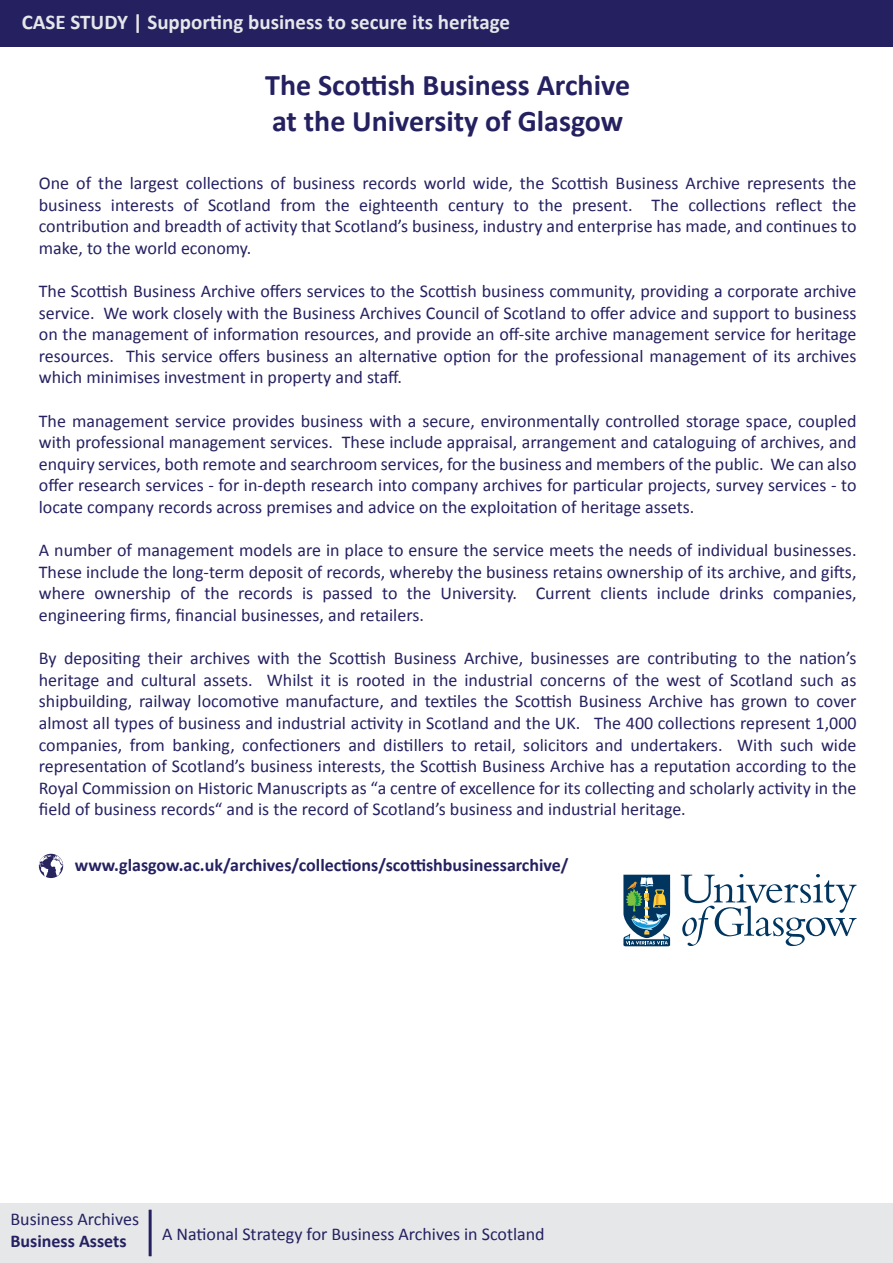
<style>
.page{position:relative;width:893px;height:1263px;background:#fff}
.page>*{position:absolute;margin:0;border:0;box-sizing:border-box;transform-origin:0 0}
.t1{font:700 30px/36px "Calibri";color:#252161}
.t2{font:700 21px "Calibri";color:#e6e7e9}
.t3{font:18px/21.6px "Calibri";color:#252161;text-align:justify}
.t4{font:700 18px "Calibri";color:#252161}
</style>
<div class="page">
<div style="left:0;top:1203px;width:893px;height:60px;background:#e6e7e9"></div>
<hr style="left:149px;top:1210px;width:3px;height:46px;background:#252161">
<div style="left:0;top:0;width:893px;height:47px;background:#252161"></div>
<svg style="left:39px;top:854px;width:24px;height:24px"></svg>
<svg style="left:39px;top:855px;width:24px;height:22px"></svg>
<svg style="left:681px;top:874px;width:176px;height:72px"></svg>
<svg style="left:623px;top:875px;width:47px;height:71px;background:#507681"></svg>
<p class="t2" style="left:22px;top:9px;width:490px">CASE STUDY | Supporting business to secure its heritage</p>
<h1 class="t1" style="left:265px;top:66px;width:366px">The Scottish Business Archive at the University of Glasgow</h1>
<p class="t3" style="left:39px;top:171px;width:819px">One of the largest collections of business records world wide, the Scottish Business Archive represents the business interests of Scotland from the eighteenth century to the present. The collections reflect the contribution and breadth of activity that Scotland’s business, industry and enterprise has made, and continues to make, to the world economy.</p>
<p class="t3" style="left:39px;top:279px;width:819px">The Scottish Business Archive offers services to the Scottish business community, providing a corporate archive service. We work closely with the Business Archives Council of Scotland to offer advice and support to business on the management of information resources, and provide an off-site archive management service for heritage resources. This service offers business an alternative option for the professional management of its archives which minimises investment in property and staff.</p>
<p class="t3" style="left:39px;top:409px;width:819px">The management service provides business with a secure, environmentally controlled storage space, coupled with professional management services. These include appraisal, arrangement and cataloguing of archives, and enquiry services, both remote and searchroom services, for the business and members of the public. We can also offer research services - for in-depth research into company archives for particular projects, survey services - to locate company records across premises and advice on the exploitation of heritage assets.</p>
<p class="t3" style="left:39px;top:539px;width:819px">A number of management models are in place to ensure the service meets the needs of individual businesses.<br>These include the long-term deposit of records, whereby the business retains ownership of its archive, and gifts, where ownership of the records is passed to the University. Current clients include drinks companies, engineering firms, financial businesses, and retailers.</p>
<p class="t3" style="left:39px;top:647px;width:819px">By depositing their archives with the Scottish Business Archive, businesses are contributing to the nation’s heritage and cultural assets. Whilst it is rooted in the industrial concerns of the west of Scotland such as shipbuilding, railway locomotive manufacture, and textiles the Scottish Business Archive has grown to cover almost all types of business and industrial activity in Scotland and the UK. The 400 collections represent 1,000 companies, from banking, confectioners and distillers to retail, solicitors and undertakers. With such wide representation of Scotland’s business interests, the Scottish Business Archive has a reputation according to the Royal Commission on Historic Manuscripts as “a centre of excellence for its collecting and scholarly activity in the field of business records“ and is the record of Scotland’s business and industrial heritage.</p>
<p class="t4" style="left:75px;top:853px;width:495px">www.glasgow.ac.uk/archives/collections/scottishbusinessarchive/</p>
<p class="t3" style="left:10px;top:1207px;width:130px">Business Archives</p>
<p class="t4" style="left:10px;top:1230px;width:118px">Business Assets</p>
<p class="t3" style="left:162px;top:1222px;width:384px">A National Strategy for Business Archives in Scotland</p>
</div>
